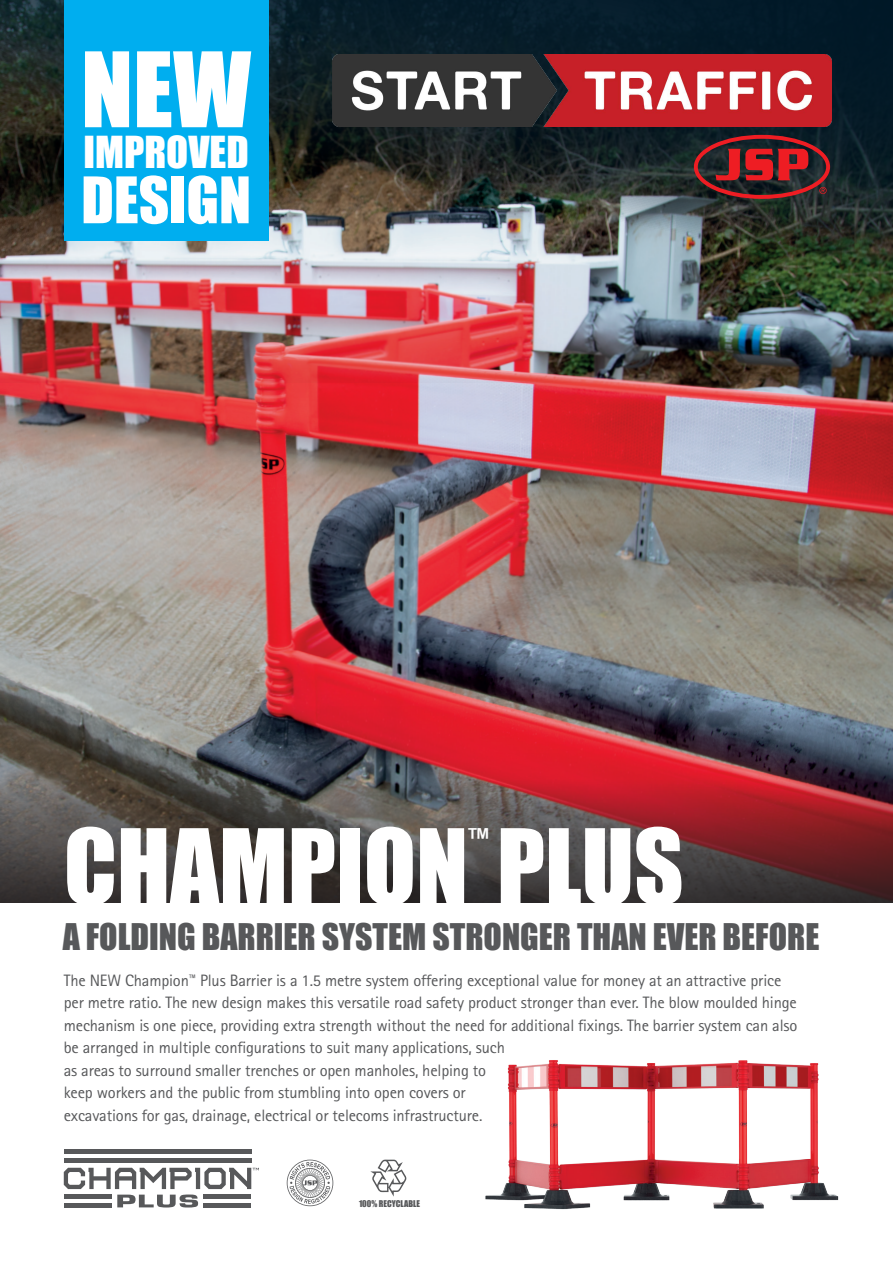
<style>
.page{position:relative;width:893px;height:1263px;background:#fff}
.page>*{position:absolute;margin:0;border:0;box-sizing:border-box;transform-origin:0 0}
.t1{font:96px "Impact";color:#fff}
.t2{font:59.25px "Impact";color:#fff}
.t3{font:40.5px "Impact";color:#fff}
.t4{font:33.75px "Impact";color:#57585a}
.t5{font:26.25px "Impact";color:#fff}
.t6{font:16.5px/22.5px "Agfa Rotis Sans Serif";letter-spacing:-.01em;color:#57585a}
.t7{font:8.55px "Impact";color:#57585a}
</style>
<div class="page">
<img style="left:0;top:383px;width:893px;height:323px">
<svg style="left:370px;top:1159px;width:36px;height:37px"></svg>
<svg style="left:0;top:706px;width:893px;height:197px;background:#673f43"></svg>
<hr style="left:64px;top:1149px;width:187px;height:4px;background:#57585a">
<hr style="left:64px;top:1158px;width:187px;height:4px;background:#57585a">
<svg style="left:64px;top:1168px;width:195px;height:39px"></svg>
<div style="left:204px;top:1194px;width:47px;height:5px;background:#57585a"></div>
<hr style="left:204px;top:1203px;width:47px;height:4px;background:#57585a">
<img style="left:0;top:0;width:893px;height:383px">
<svg style="left:694px;top:135px;width:136px;height:64px;background:#612327"></svg>
<div style="left:64px;top:0;width:204px;height:240px;background:#00aeef"></div>
<svg style="left:287px;top:1160px;width:46px;height:46px"></svg>
<img style="left:485px;top:1060px;width:354px;height:150px">
<img style="left:332px;top:55px;width:500px;height:71px">
<h1 class="t1" style="left:81px;top:15px;width:172px">NEW</h1>
<h3 class="t3" style="left:83px;top:120px;width:167px">IMPROVED</h3>
<h2 class="t2" style="left:81px;top:154px;width:171px">DESIGN</h2>
<h1 class="t1" style="left:64px;top:792px;width:621px">CHAMPION PLUS</h1>
<h3 class="t5" style="left:468px;top:818px;width:22px">™</h3>
<h3 class="t4" style="left:63px;top:911px;width:758px">A FOLDING BARRIER SYSTEM STRONGER THAN EVER BEFORE</h3>
<p class="t6" style="left:64px;top:969px;width:735px">The NEW Champion<sup>™</sup> Plus Barrier is a 1.5 metre system offering exceptional value for money at an attractive price per metre ratio. The new design makes this versatile road safety product stronger than ever. The blow moulded hinge mechanism is one piece, providing extra strength without the need for additional fixings. The barrier system can also be arranged in multiple configurations to suit many applications, such<br>as areas to surround smaller trenches or open manholes, helping to<br>keep workers and the public from stumbling into open covers or<br>excavations for gas, drainage, electrical or telecoms infrastructure.</p>
<p class="t7" style="left:359px;top:1197px;width:62px">100% RECYCLABLE</p>
</div>
